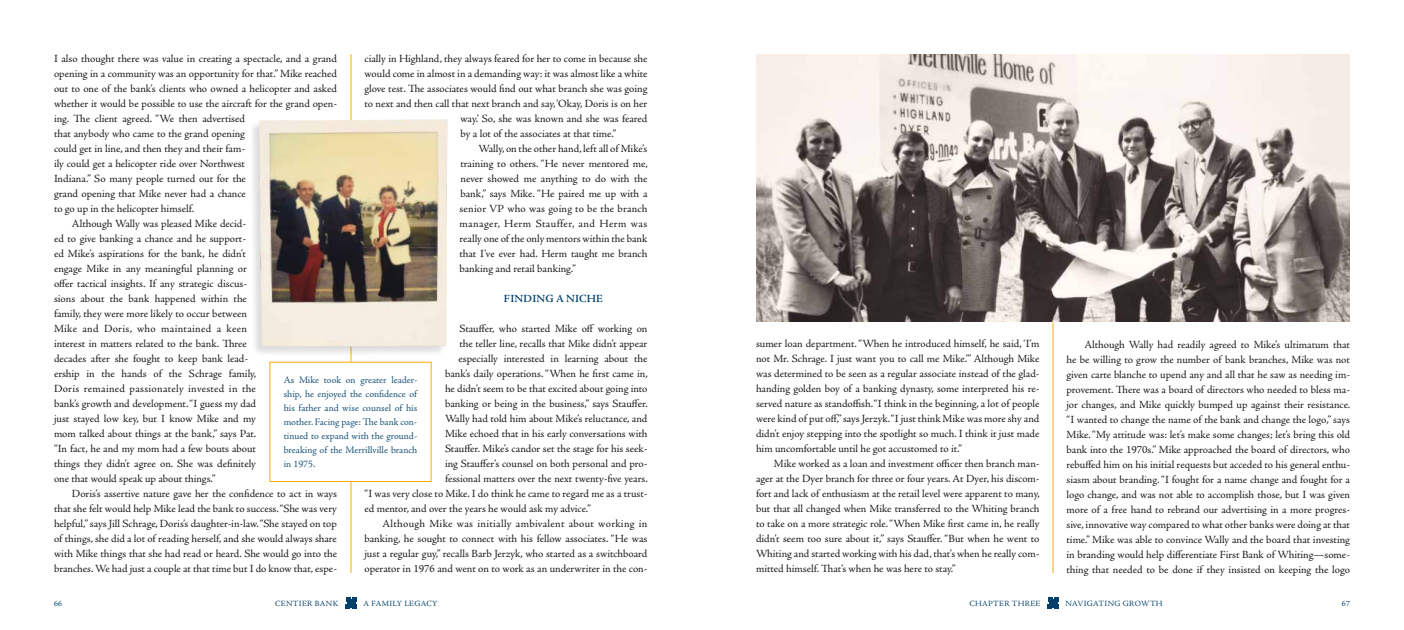
<style>
.page{position:relative;width:1404px;height:630px;background:#fff}
.page>*{position:absolute;margin:0;border:0;box-sizing:border-box;transform-origin:0 0}
.t1{font:11px/15px "Adobe Jenson Pro";letter-spacing:-.005em;color:#1c1b1b;text-align:justify}
.t2{font:600 11px "Adobe Jenson Pro";letter-spacing:.015em;color:#00416b}
.t3{font:10px/14px "Adobe Jenson Pro";letter-spacing:-.005em;color:#1a547a;text-align:justify}
.t4{font:8px "Adobe Jenson Pro";letter-spacing:.04em;color:#00416b}
</style>
<div class="page">
<svg style="left:1048px;top:598px;width:10px;height:10px"></svg>
<svg style="left:346px;top:598px;width:10px;height:10px"></svg>
<hr style="left:350px;top:54px;width:1px;height:519px;background:#f9ac00">
<div style="left:270px;top:362px;width:161px;height:120px;background:#fff"></div>
<hr style="left:1053px;top:54px;width:1px;height:519px;background:#f9ac00">
<img style="left:756px;top:54px;width:594px;height:267px">
<div style="left:249px;top:119px;width:198px;height:238px;background:#1c1b1b;opacity:.15"></div>
<img style="left:259px;top:119px;width:188px;height:228px">
<p class="t1" style="left:54px;top:51px;width:285px">I also thought there was value in creating a spectacle, and a grand opening in a community was an opportunity for that.” Mike reached out to one of the bank’s clients who owned a helicopter and asked whether it would be possible to use the aircraft for the grand open-</p>
<p class="t1" style="left:364px;top:51px;width:285px">cially in Highland, they always feared for her to come in because she would come in almost in a demanding way: it was almost like a white glove test. Te associates would fnd out what branch she was going to next and then call that next branch and say, ‘Okay, Doris is on her</p>
<p class="t1" style="left:54px;top:111px;width:194px">ing. Te client agreed. “We then advertised that anybody who came to the grand opening could get in line, and then they and their fam&shy;ily could get a helicopter ride over Northwest Indiana.” So many people turned out for the grand opening that Mike never had a chance to go up in the helicopter himself.</p>
<p class="t1" style="left:54px;top:216px;width:204px;text-align:left;text-indent:18px">Although Wally was pleased Mike decid&shy;ed to give banking a chance and he support&shy;ed Mike’s aspirations for the bank, he didn’t engage Mike in any meaningful planning or ofer tactical insights. If any strategic discus&shy;sions about the bank happened within the family, they were more likely to occur between Mike and Doris, who maintained a keen interest in matters related to the bank. Tree decades after she fought to keep bank lead&shy;ership in the hands of the Schrage family, Doris remained passionately invested in the bank’s growth and development.“I guess my dad just stayed low key, but I know Mike and my mom talked about things at the bank,” says Pat. “In fact, he and my mom had a few bouts about things they didn’t agree on. She was defnitely one that would speak up about things.”</p>
<p class="t1" style="left:460px;top:111px;width:189px">way.’ So, she was known and she was feared by a lot of the associates at that time.”</p>
<p class="t1" style="left:459px;top:141px;width:190px;text-indent:19px">Wally, on the other hand, left all of Mike’s training to others. “He never mentored me, never showed me anything to do with the bank,” says Mike. “He paired me up with a senior VP who was going to be the branch manager, Herm Stauffer, and Herm was really one of the only mentors within the bank that I’ve ever had. Herm taught me branch banking and retail banking.”</p>
<p class="t2" style="left:504px;top:292px;width:101px">FINDING A NICHE</p>
<p class="t1" style="left:445px;top:321px;width:204px;text-align:right">Staufer, who started Mike of working on the teller line, recalls that Mike didn’t appear especially interested in learning about the bank’s daily operations. “When he frst came in, he didn’t seem to be that excited about going into banking or being in the business,” says Staufer.<br>Wally had told him about Mike’s reluctance, and Mike echoed that in his early conversations with Staufer. Mike’s candor set the stage for his seek&shy;ing Staufer’s counsel on both personal and pro&shy;fessional matters over the next twenty-fve years.</p>
<p class="t3" style="left:284px;top:373px;width:136px">As Mike took on greater leader&shy;ship, he enjoyed the confdence of his father and wise counsel of his mother. Facing page: Te bank con&shy;tinued to expand with the ground&shy;breaking of the Merrillville branch</p>
<p class="t3" style="left:284px;top:457px;width:33px">in 1975.</p>
<p class="t1" style="left:54px;top:486px;width:285px;text-indent:18px">Doris’s assertive nature gave her the confdence to act in ways that she felt would help Mike lead the bank to success.“She was very helpful,” says Jill Schrage, Doris’s daughter-in-law.“She stayed on top of things, she did a lot of reading herself, and she would always share with Mike things that she had read or heard. She would go into the branches. We had just a couple at that time but I do know that, espe-</p>
<p class="t1" style="left:364px;top:486px;width:284px">“I was very close to Mike. I do think he came to regard me as a trust&shy;ed mentor, and over the years he would ask my advice.”</p>
<p class="t1" style="left:364px;top:516px;width:285px;text-indent:18px">Although Mike was initially ambivalent about working in banking, he sought to connect with his fellow associates. “He was just a regular guy,” recalls Barb Jerzyk, who started as a switchboard operator in 1976 and went on to work as an underwriter in the con-</p>
<p class="t1" style="left:756px;top:337px;width:285px">sumer loan department. “When he introduced himself, he said, ‘I’m not Mr. Schrage. I just want you to call me Mike.’” Although Mike was determined to be seen as a regular associate instead of the glad&shy;handing golden boy of a banking dynasty, some interpreted his re&shy;served nature as standofsh.“I think in the beginning, a lot of people were kind of put of,” says Jerzyk.“I just think Mike was more shy and didn’t enjoy stepping into the spotlight so much. I think it just made him uncomfortable until he got accustomed to it.”</p>
<p class="t1" style="left:756px;top:457px;width:285px;text-indent:18px">Mike worked as a loan and investment ofcer then branch man&shy;ager at the Dyer branch for three or four years. At Dyer, his discom&shy;fort and lack of enthusiasm at the retail level were apparent to many, but that all changed when Mike transferred to the Whiting branch to take on a more strategic role. “When Mike frst came in, he really didn’t seem too sure about it,” says Staufer. “But when he went to Whiting and started working with his dad, that’s when he really com&shy;mitted himself. Tat’s when he was here to stay.”</p>
<p class="t1" style="left:1067px;top:337px;width:285px;text-indent:18px">Although Wally had readily agreed to Mike’s ultimatum that he be willing to grow the number of bank branches, Mike was not given carte blanche to upend any and all that he saw as needing im&shy;provement. Tere was a board of directors who needed to bless ma&shy;jor changes, and Mike quickly bumped up against their resistance. “I wanted to change the name of the bank and change the logo,” says Mike. “My attitude was: let’s make some changes; let’s bring this old bank into the 1970s.” Mike approached the board of directors, who rebufed him on his initial requests but acceded to his general enthu&shy;siasm about branding. “I fought for a name change and fought for a logo change, and was not able to accomplish those, but I was given more of a free hand to rebrand our advertising in a more progres&shy;sive, innovative way compared to what other banks were doing at that time.” Mike was able to convince Wally and the board that investing in branding would help diferentiate First Bank of Whiting—some&shy;thing that needed to be done if they insisted on keeping the logo</p>
<p class="t4" style="left:54px;top:599px;width:10px">66</p>
<p class="t4" style="left:275px;top:599px;width:65px">CENTIER BANK</p>
<p class="t4" style="left:364px;top:599px;width:75px">A FAMILY LEGACY</p>
<p class="t4" style="left:969px;top:599px;width:72px">CHAPTER THREE</p>
<p class="t4" style="left:1066px;top:599px;width:99px">NAVIGATING GROWTH</p>
<p class="t4" style="left:1342px;top:599px;width:10px">67</p>
</div>
